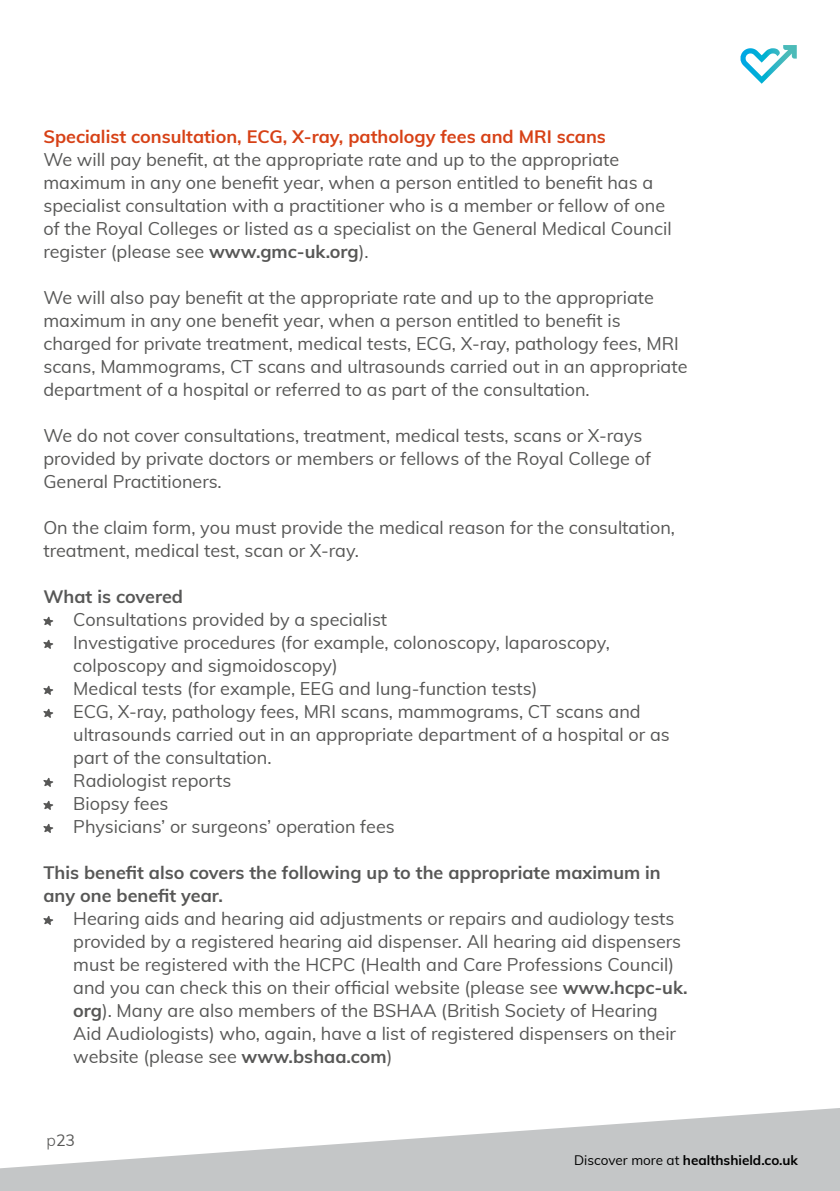
<style>
.page{position:relative;width:840px;height:1191px;background:#fff}
.page>*{position:absolute;margin:0;border:0;box-sizing:border-box;transform-origin:0 0}
.t1{font:18px/23px "Muli";color:#575756}
.t2{font:700 18px/23px "Muli";color:#575756}
.t3{font:700 18px "Muli";color:#d74116}
.t4{font:16px "Muli";color:#575756}
.t5{font:700 13.4px "Muli";color:#000}
.s1{font-weight:700}
.s2{font-weight:300}
.s3{font-weight:400}
</style>
<div class="page">
<svg style="left:0;top:1108px;width:839px;height:83px;fill:#c4c6c7"></svg>
<svg style="left:740px;top:45px;width:56px;height:39px"></svg>
<svg style="left:43px;top:616px;width:10px;height:10px"></svg>
<svg style="left:43px;top:639px;width:10px;height:10px"></svg>
<svg style="left:43px;top:685px;width:10px;height:10px"></svg>
<svg style="left:43px;top:708px;width:10px;height:10px"></svg>
<svg style="left:43px;top:777px;width:10px;height:10px"></svg>
<svg style="left:43px;top:800px;width:10px;height:10px"></svg>
<svg style="left:43px;top:824px;width:10px;height:9px"></svg>
<svg style="left:43px;top:916px;width:10px;height:9px"></svg>
<p class="t3" style="left:43px;top:123px;width:563px">Specialist consultation, ECG, X-ray, pathology fees and MRI scans</p>
<p class="t1" style="left:43px;top:147px;width:629px">We will pay benefit, at the appropriate rate and up to the appropriate maximum in any one benefit year, when a person entitled to benefit has a specialist consultation with a practitioner who is a member or fellow of one of the Royal Colleges or listed as a specialist on the General Medical Council register (please see <span class="s1">www.gmc-uk.org</span>).</p>
<p class="t1" style="left:43px;top:285px;width:645px">We will also pay benefit at the appropriate rate and up to the appropriate maximum in any one benefit year, when a person entitled to benefit is charged for private treatment, medical tests, ECG, X-ray, pathology fees, MRI scans, Mammograms, CT scans and ultrasounds carried out in an appropriate department of a hospital or referred to as part of the consultation.</p>
<p class="t1" style="left:43px;top:423px;width:608px">We do not cover consultations, treatment, medical tests, scans or X-rays provided by private doctors or members or fellows of the Royal College of<br>General Practitioners.</p>
<p class="t1" style="left:43px;top:515px;width:632px">On the claim form, you must provide the medical reason for the consultation, treatment, medical test, scan or X-ray.</p>
<p class="t2" style="left:43px;top:584px;width:141px">What is covered</p>
<p class="t1" style="left:73px;top:607px;width:597px">Consultations provided by a specialist<br>Investigative procedures (for example, colonoscopy, laparoscopy, colposcopy and sigmoidoscopy)<br>Medical tests (for example, EEG and lung-function tests)<br>ECG, X-ray, pathology fees, MRI scans, mammograms, CT scans and ultrasounds carried out in an appropriate department of a hospital or as part of the consultation.<br>Radiologist reports<br>Biopsy fees<br>Physicians’ or surgeons’ operation fees</p>
<p class="t2" style="left:43px;top:860px;width:618px">This benefit also covers the following up to the appropriate maximum in any one benefit year.</p>
<p class="t1" style="left:73px;top:906px;width:615px">Hearing aids and hearing aid adjustments or repairs and audiology tests provided by a registered hearing aid dispenser. All hearing aid dispensers must be registered with the HCPC (Health and Care Professions Council) and you can check this on their official website (please see <span class="s1">www.hcpc-uk. org</span>). Many are also members of the BSHAA (British Society of Hearing Aid Audiologists) who, again, have a list of registered dispensers on their website (please see <span class="s1">www.bshaa.com</span>)</p>
<p class="t4" style="left:46px;top:1128px;width:30px"><span class="s2">p</span>23</p>
<p class="t5" style="left:574px;top:1149px;width:225px"><span class="s3">Discover more at</span> healthshield.co.uk</p>
</div>
